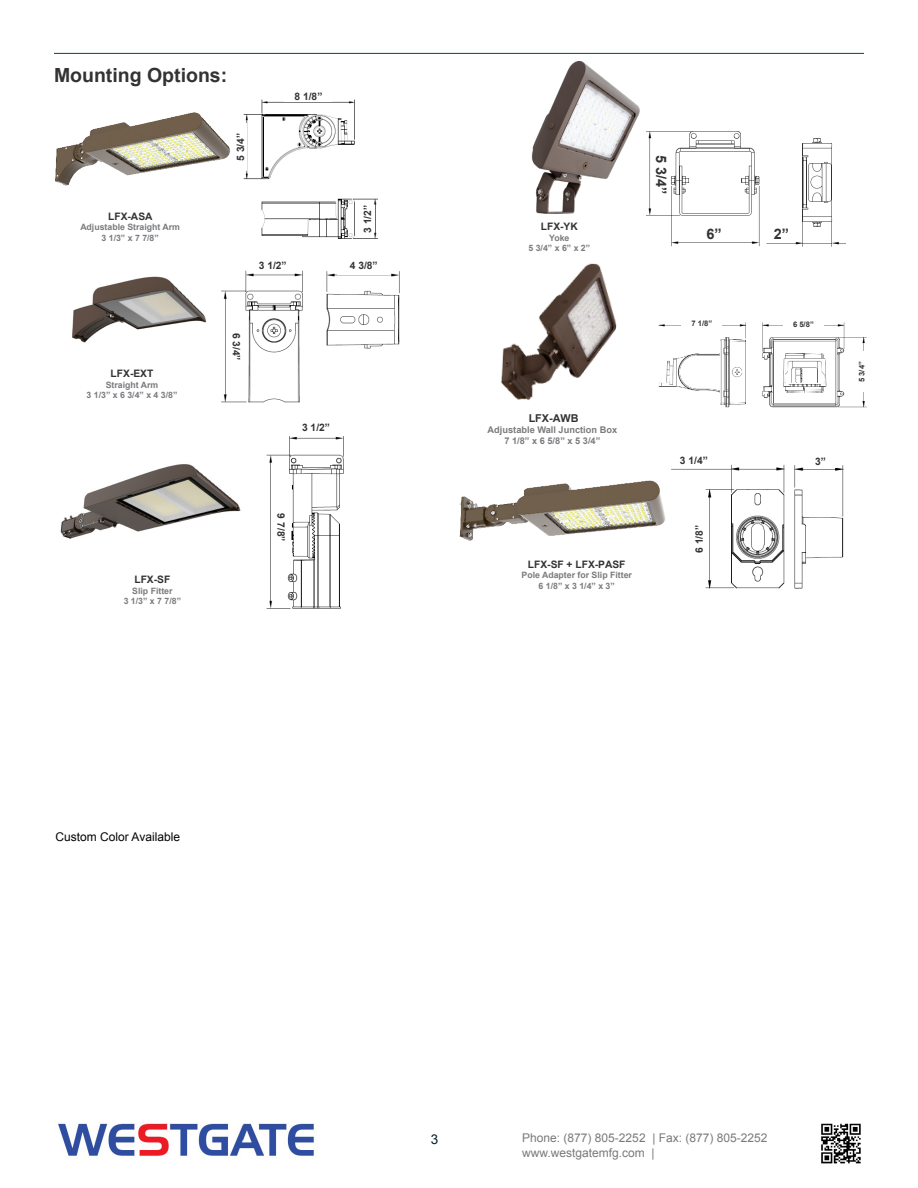
<style>
.page{position:relative;width:918px;height:1188px;background:#fff}
.page>*{position:absolute;margin:0;border:0;box-sizing:border-box;transform-origin:0 0}
.t1{font:700 19.5px "Arial";color:#333}
.CONTENT_TEXT10{font:700 14.4px "Arial";color:#323332}
.t2{font:13.5px "Arial";color:#072127}
.t3{font:12px "Arial";color:#787a7d}
.t4{font:12px "Arial";color:#040503}
.t5{font:700 10.8px "Arial";color:#323332}
.CONTENT_TEXT10-2{font:700 10.2px "Arial";color:#323332}
.t6{font:700 9.3px/11.1px "Arial";color:#7a7b7e;text-align:center}
.CONTENT_TEXT10-3{font:700 8.7px/10.5px "Arial";color:#7a7b7e;text-align:center}
.t7{font:700 7.65px "Arial";color:#323332}
</style>
<div class="page">
<img style="left:459px;top:480px;width:207px;height:61px">
<img style="left:671px;top:464px;width:114px;height:125px">
<img style="left:794px;top:465px;width:50px;height:124px">
<div style="left:658px;top:456px;width:72px;height:11px;background:#fff"></div>
<div style="left:804px;top:457px;width:33px;height:10px;background:#fff"></div>
<div style="left:695px;top:510px;width:14px;height:58px;background:#fff"></div>
<hr style="left:54px;top:53px;width:810px;height:1px;background:#0d6736">
<img style="left:72px;top:276px;width:135px;height:67px">
<img style="left:221px;top:270px;width:82px;height:133px">
<img style="left:326px;top:271px;width:74px;height:78px">
<div style="left:249px;top:261px;width:48px;height:12px;background:#fff"></div>
<div style="left:337px;top:262px;width:53px;height:13px;background:#fff"></div>
<div style="left:228px;top:320px;width:12px;height:53px;background:#fff"></div>
<img style="left:531px;top:62px;width:109px;height:151px">
<img style="left:646px;top:131px;width:114px;height:116px">
<img style="left:766px;top:138px;width:80px;height:109px">
<div style="left:679px;top:228px;width:70px;height:14px;background:#fff"></div>
<div style="left:766px;top:228px;width:31px;height:14px;background:#fff"></div>
<div style="left:651px;top:146px;width:16px;height:57px;background:#fff"></div>
<img style="left:55px;top:112px;width:175px;height:74px">
<img style="left:243px;top:99px;width:135px;height:140px">
<div style="left:237px;top:123px;width:10px;height:48px;background:#fff"></div>
<div style="left:364px;top:200px;width:10px;height:38px;background:#fff"></div>
<div style="left:285px;top:92px;width:47px;height:10px;background:#fff"></div>
<img style="left:58px;top:1123px;width:256px;height:34px">
<img style="left:821px;top:1123px;width:40px;height:41px">
<img style="left:60px;top:464px;width:181px;height:75px">
<img style="left:266px;top:436px;width:78px;height:173px">
<div style="left:272px;top:499px;width:13px;height:57px;background:#fff"></div>
<img style="left:501px;top:263px;width:116px;height:137px">
<img style="left:658px;top:322px;width:89px;height:86px">
<img style="left:762px;top:322px;width:105px;height:86px">
<div style="left:783px;top:312px;width:41px;height:20px;background:#fff"></div>
<div style="left:682px;top:311px;width:40px;height:19px;background:#fff"></div>
<div style="left:850px;top:352px;width:19px;height:40px;background:#fff"></div>
<p class="t1" style="left:54px;top:62px;width:175px">Mounting Options:</p>
<p class="CONTENT_TEXT10-2" style="left:234px;top:161px;width:29px;rotate:-90deg">5 3/4”</p>
<p class="CONTENT_TEXT10-2" style="left:295px;top:89px;width:29px">8 1/8”</p>
<p class="CONTENT_TEXT10-2" style="left:108px;top:209px;width:46px">LFX-ASA</p>
<p class="CONTENT_TEXT10-3" style="left:80px;top:222px;width:101px">Adjustable Straight Arm</p>
<p class="CONTENT_TEXT10-3" style="left:102px;top:233px;width:59px">3 1/3” x 7 7/8”</p>
<p class="CONTENT_TEXT10-2" style="left:361px;top:233px;width:29px;rotate:-90deg">3 1/2”</p>
<p class="CONTENT_TEXT10-2" style="left:259px;top:258px;width:29px">3 1/2”</p>
<p class="CONTENT_TEXT10-2" style="left:350px;top:259px;width:29px">4 3/8”</p>
<p class="CONTENT_TEXT10-2" style="left:111px;top:367px;width:44px">LFX-EXT</p>
<p class="CONTENT_TEXT10-3" style="left:106px;top:380px;width:54px">Straight Arm</p>
<p class="CONTENT_TEXT10-3" style="left:87px;top:390px;width:92px">3 1/3” x 6 3/4” x 4 3/8”</p>
<p class="CONTENT_TEXT10-2" style="left:243px;top:333px;width:29px;rotate:90deg">6 3/4”</p>
<p class="CONTENT_TEXT10-2" style="left:302px;top:420px;width:29px">3 1/2”</p>
<p class="CONTENT_TEXT10-2" style="left:134px;top:573px;width:37px">LFX-SF</p>
<p class="CONTENT_TEXT10-3" style="left:132px;top:586px;width:42px">Slip Fitter</p>
<p class="CONTENT_TEXT10-3" style="left:124px;top:596px;width:59px">3 1/3” x 7 7/8”</p>
<p class="CONTENT_TEXT10-2" style="left:288px;top:513px;width:29px;rotate:90deg">9 7/8”</p>
<p class="t4" style="left:56px;top:829px;width:126px">Custom Color Available</p>
<p class="CONTENT_TEXT10-2" style="left:541px;top:220px;width:39px">LFX-YK</p>
<p class="CONTENT_TEXT10-3" style="left:549px;top:233px;width:22px">Yoke</p>
<p class="CONTENT_TEXT10-3" style="left:528px;top:243px;width:63px">5 3/4” x 6” x 2”</p>
<p class="CONTENT_TEXT10" style="left:671px;top:155px;width:41px;rotate:90deg">5 3/4”</p>
<p class="CONTENT_TEXT10" style="left:707px;top:224px;width:17px">6”</p>
<p class="CONTENT_TEXT10" style="left:774px;top:224px;width:17px">2”</p>
<p class="t7" style="left:691px;top:318px;width:22px">7 1/8”</p>
<p class="t7" style="left:793px;top:319px;width:22px">6 5/8”</p>
<p class="t5" style="left:529px;top:411px;width:51px">LFX-AWB</p>
<p class="t6" style="left:488px;top:425px;width:131px">Adjustable Wall Junction Box<br>7 1/8” x 6 5/8” x 5 3/4”</p>
<p class="CONTENT_TEXT10-2" style="left:528px;top:558px;width:99px">LFX-SF + LFX-PASF</p>
<p class="CONTENT_TEXT10-3" style="left:522px;top:570px;width:112px">Pole Adapter for Slip Fitter<br>6 1/8” x 3 1/4” x 3”</p>
<p class="CONTENT_TEXT10-2" style="left:680px;top:453px;width:29px">3 1/4”</p>
<p class="CONTENT_TEXT10-2" style="left:815px;top:454px;width:12px">3”</p>
<p class="CONTENT_TEXT10-2" style="left:692px;top:553px;width:29px;rotate:-90deg">6 1/8”</p>
<p class="t7" style="left:857px;top:382px;width:22px;rotate:-90deg">5 3/4”</p>
<p class="t2" style="left:431px;top:1130px;width:9px">3</p>
<p class="t3" style="left:522px;top:1130px;width:247px">Phone: (877) 805-2252 | Fax: (877) 805-2252</p>
<p class="t3" style="left:522px;top:1145px;width:134px">www.westgatemfg.com |</p>
</div>
